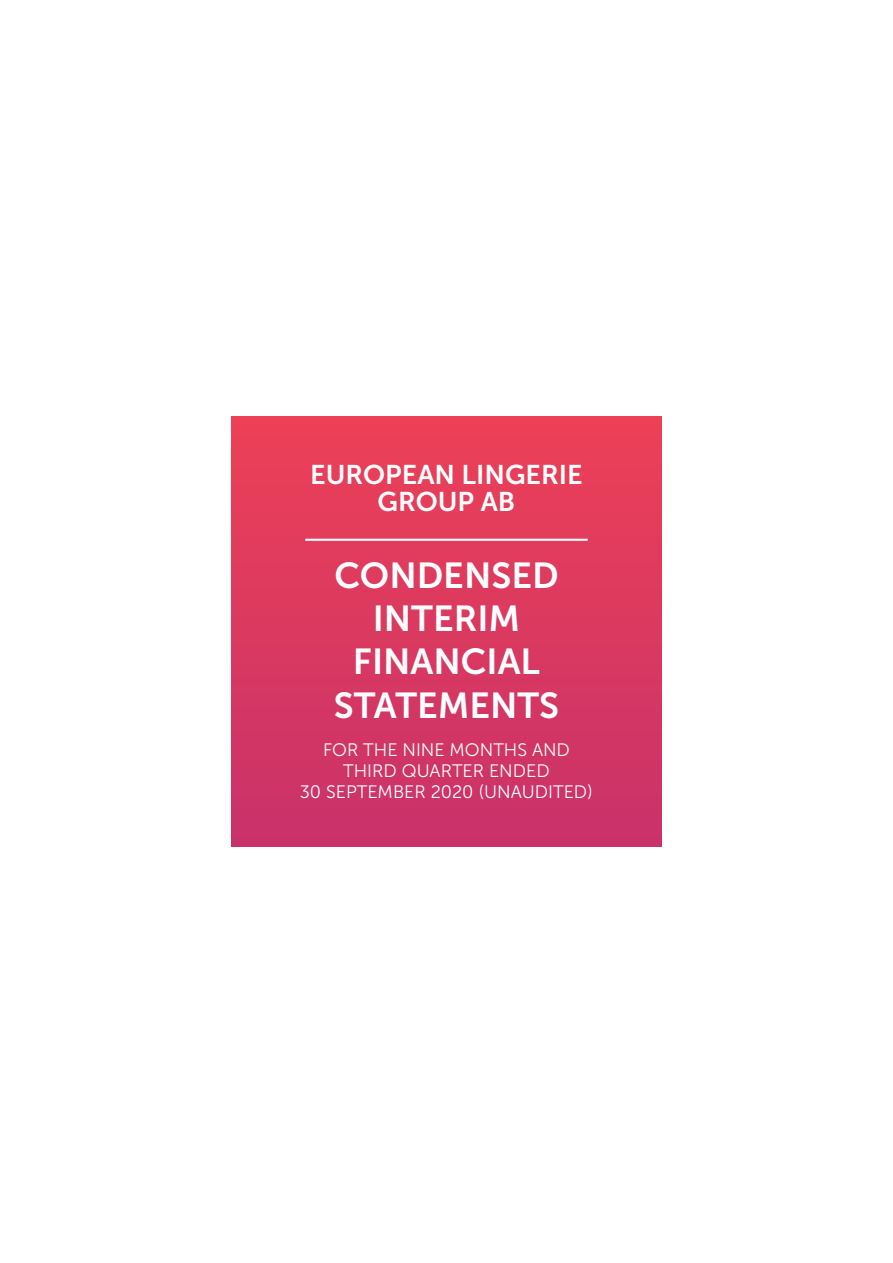
<style>
.page{position:relative;width:893px;height:1263px;background:#fff}
.page>*{position:absolute;margin:0;border:0;box-sizing:border-box;transform-origin:0 0}
.t1{font:36px/43.2px "Museo Sans 700";color:#fff;text-align:center}
.t2{font:27px/27px "Museo Sans 700";color:#fff;text-align:center}
.t3{font:18px/21px "Museo Sans 300";color:#fff;text-align:center}
</style>
<div class="page">
<div style="left:231px;top:416px;width:431px;height:431px;background:linear-gradient(to bottom,#ed4157,#c83269)"></div>
<hr style="left:305px;top:539px;width:283px;height:2px;background:#fff">
<h2 class="t2" style="left:310px;top:461px;width:274px">EUROPEAN LINGERIE<br>GROUP AB</h2>
<h1 class="t1" style="left:334px;top:554px;width:227px">CONDENSED<br>INTERIM<br>FINANCIAL<br>STATEMENTS</h1>
<p class="t3" style="left:300px;top:739px;width:295px">FOR THE NINE MONTHS AND<br>THIRD QUARTER ENDED<br>30 SEPTEMBER 2020 (UNAUDITED)</p>
</div>
